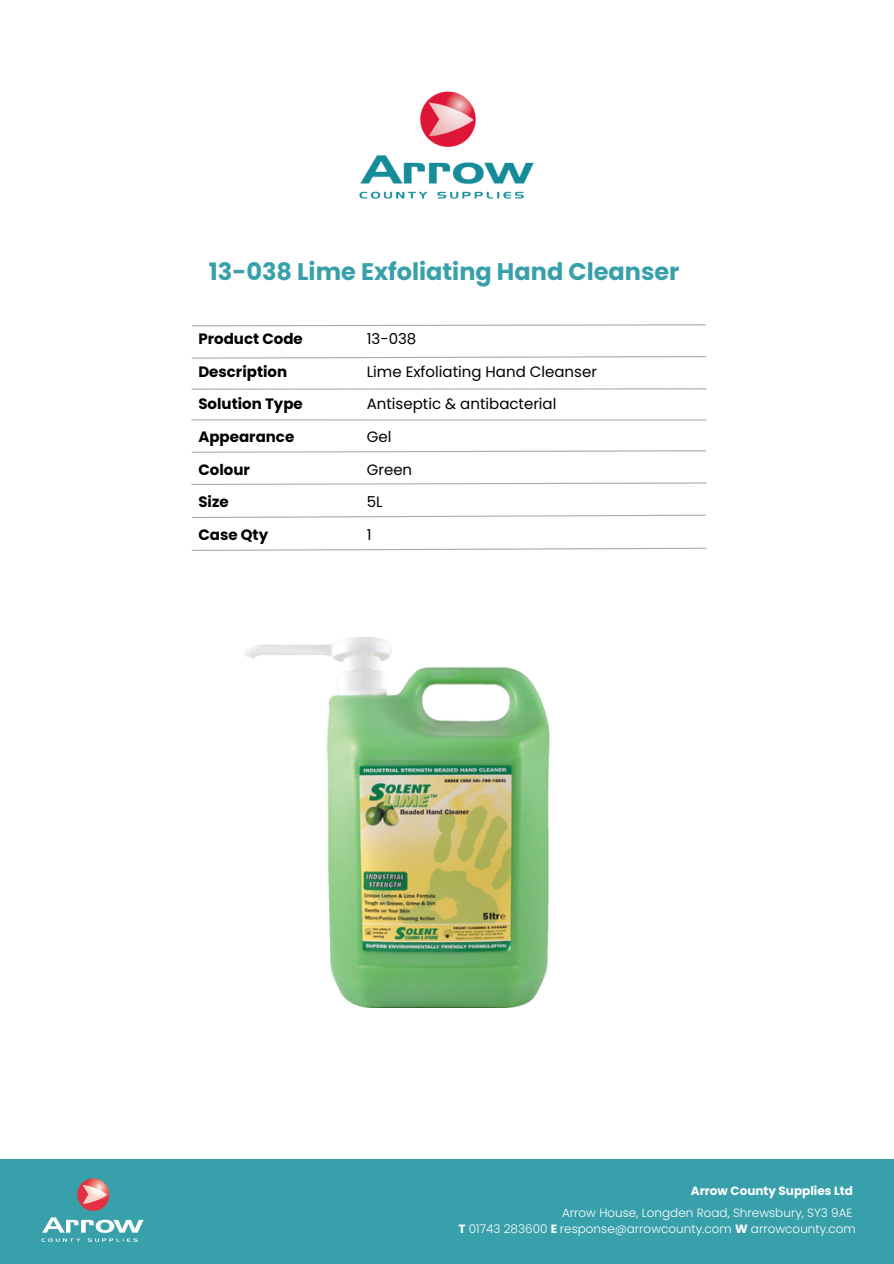
<style>
.page{position:relative;width:894px;height:1264px;background:#fff}
.page>*{position:absolute;margin:0;border:0;box-sizing:border-box;transform-origin:0 0}
.t1{font:700 24px "Poppins";color:#38a0ab}
.t2{font:15px/32.7px "Poppins";color:#000}
.t3{font:700 15px/32.7px "Poppins";color:#000}
.t4{font:300 12px "Poppins";color:#fff}
.t5{font:700 12px "Poppins";color:#fff}
.s1{font-weight:700}
</style>
<div class="page">
<img style="left:359px;top:91px;width:175px;height:108px">
<div style="left:0;top:1158px;width:893px;height:105px;background:#38a0ab"></div>
<img style="left:41px;top:1178px;width:103px;height:64px">
<svg style="left:192px;top:514px;width:514px;height:4px"></svg>
<svg style="left:191px;top:482px;width:516px;height:3px"></svg>
<svg style="left:192px;top:450px;width:514px;height:3px"></svg>
<hr style="left:191px;top:419px;width:515px;height:1px;background:#abaaaa">
<hr style="left:191px;top:388px;width:515px;height:2px;background:#abaaaa">
<svg style="left:191px;top:356px;width:515px;height:3px"></svg>
<svg style="left:191px;top:547px;width:516px;height:4px"></svg>
<svg style="left:192px;top:324px;width:514px;height:3px"></svg>
<img style="left:244px;top:637px;width:306px;height:370px">
<p class="t1" style="left:209px;top:254px;width:472px">13-038 Lime Exfoliating Hand Cleanser</p>
<h3 class="t3" style="left:198px;top:322px;width:106px">Product Code<br>Description<br>Solution Type<br>Appearance<br>Colour<br>Size<br>Case Qty</h3>
<p class="t2" style="left:366px;top:322px;width:231px">13-038<br>Lime Exfoliating Hand Cleanser<br>Antiseptic &amp; antibacterial<br>Gel<br>Green<br>5L<br>1</p>
<p class="t5" style="left:690px;top:1182px;width:163px">Arrow County Supplies Ltd</p>
<p class="t4" style="left:562px;top:1204px;width:292px">Arrow House, Longden Road, Shrewsbury, SY3 9AE</p>
<h4 class="t4" style="left:458px;top:1220px;width:399px"><span class="s1">T</span> 01743 283600 <span class="s1">E</span> response@arrowcounty.com <span class="s1">W</span> arrowcounty.com</h4>
</div>
